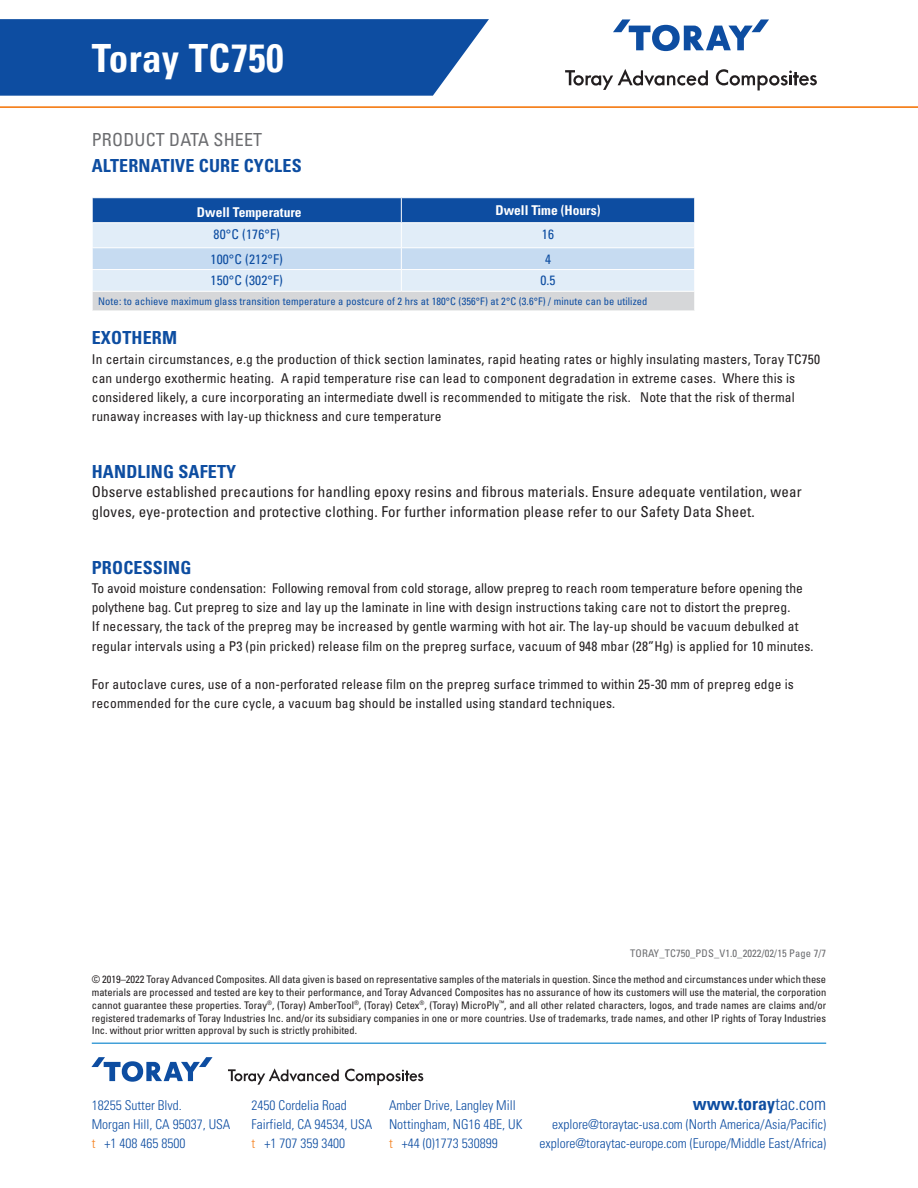
<style>
.page{position:relative;width:918px;height:1188px;background:#fff}
.page>*{position:absolute;margin:0;border:0;box-sizing:border-box;transform-origin:0 0}
.t1{font:700 condensed 39px "Univers LT Pro";letter-spacing:.01em;color:#fff}
.Body_text{font:700 condensed 18px "Univers LT Std";letter-spacing:.01em;color:#0d4da1}
.t2{font:condensed 18px "Univers LT Std";letter-spacing:.01em;color:#6c6d70}
.t3{font:700 condensed 18px "Univers LT Pro";color:#0d4da1}
.t4{font:condensed 15px/19.2px "Univers LT Std";letter-spacing:.01em;color:#231f20}
.Body_text-2{font:condensed 13.5px/19.2px "Univers LT Std";letter-spacing:.01em;color:#231f20}
.t5{font:300 condensed 13.5px/19.2px "Univers";color:#0d4da1}
.Subheader{font:condensed 13.5px "Univers LT Std";letter-spacing:.01em;color:#0d4da1}
.Subheader-2{font:700 condensed 13.5px "Univers LT Std";color:#fff}
.YLA-Syntactic_Film{font:700 condensed 13.5px "Univers LT Std";color:#fff}
.t6{font:condensed 10.5px/12.8px "Univers LT Std";color:#231f20;text-align:justify}
.Subheader-3{font:condensed 10.5px "Univers LT Std";letter-spacing:.01em;color:#0d4da1}
.t7{font:condensed 10.5px "Univers LT Std";letter-spacing:.01em;color:#6c6d70}
.s1{color:#f58220}
.s2{font-family:"Univers";font-weight:300}
</style>
<div class="page">
<hr style="left:92px;top:1042px;width:734px;height:2px;background:#42a0d8">
<svg style="left:91px;top:1057px;width:122px;height:25px"></svg>
<svg style="left:228px;top:1068px;width:111px;height:17px"></svg>
<svg style="left:345px;top:1069px;width:79px;height:16px"></svg>
<hr style="left:0;top:106px;width:918px;height:2px;background:#f58220">
<svg style="left:613px;top:19px;width:156px;height:32px"></svg>
<svg style="left:565px;top:69px;width:143px;height:21px"></svg>
<svg style="left:716px;top:69px;width:101px;height:21px"></svg>
<svg style="left:0;top:19px;width:489px;height:77px;background:#1b57a6"></svg>
<svg style="left:92px;top:198px;width:603px;height:113px;background:#aec5df"></svg>
<h1 class="t1" style="left:92px;top:34px;width:193px">Toray TC750</h1>
<h2 class="t2" style="left:92px;top:128px;width:172px">PRODUCT DATA SHEET</h2>
<h1 class="Body_text" style="left:92px;top:155px;width:211px">ALTERNATIVE CURE CYCLES</h1>
<p class="Subheader-2" style="left:197px;top:204px;width:106px">Dwell Temperature</p>
<p class="YLA-Syntactic_Film" style="left:495px;top:202px;width:107px">Dwell Time (Hours)</p>
<p class="Subheader" style="left:214px;top:225px;width:68px">80°C (176°F)</p>
<p class="Subheader" style="left:542px;top:225px;width:14px">16</p>
<p class="Subheader" style="left:211px;top:250px;width:74px">100°C (212°F)</p>
<p class="Subheader" style="left:545px;top:250px;width:7px">4</p>
<p class="Subheader" style="left:211px;top:272px;width:74px">150°C (302°F)</p>
<p class="Subheader" style="left:540px;top:272px;width:17px">0.5</p>
<p class="Subheader-3" style="left:98px;top:295px;width:551px">Note: to achieve maximum glass transition temperature a postcure of 2 hrs at 180°C (356°F) at 2°C (3.6°F) / minute can be utilized</p>
<p class="Body_text" style="left:92px;top:327px;width:87px">EXOTHERM</p>
<p class="Body_text-2" style="left:92px;top:349px;width:730px">In certain circumstances, e.g the production of thick section laminates, rapid heating rates or highly insulating masters, Toray TC750 can undergo exothermic heating. A rapid temperature rise can lead to component degradation in extreme cases. Where this is considered likely, a cure incorporating an intermediate dwell is recommended to mitigate the risk. Note that the risk of thermal runaway increases with lay-up thickness and cure temperature</p>
<p class="Body_text" style="left:92px;top:461px;width:146px">HANDLING SAFETY</p>
<h1 class="t4" style="left:92px;top:482px;width:711px">Observe established precautions for handling epoxy resins and fibrous materials. Ensure adequate ventilation, wear gloves, eye-protection and protective clothing. For further information please refer to our Safety Data Sheet.</h1>
<h1 class="Body_text" style="left:92px;top:557px;width:101px">PROCESSING</h1>
<p class="Body_text-2" style="left:92px;top:579px;width:723px">To avoid moisture condensation: Following removal from cold storage, allow prepreg to reach room temperature before opening the polythene bag. Cut prepreg to size and lay up the laminate in line with design instructions taking care not to distort the prepreg.<br>If necessary, the tack of the prepreg may be increased by gentle warming with hot air. The lay-up should be vacuum debulked at regular intervals using a P3 (pin pricked) release film on the prepreg surface, vacuum of 948 mbar (28”Hg) is applied for 10 minutes.</p>
<p class="Body_text-2" style="left:92px;top:674px;width:704px">For autoclave cures, use of a non-perforated release film on the prepreg surface trimmed to within 25-30 mm of prepreg edge is recommended for the cure cycle, a vacuum bag should be installed using standard techniques.</p>
<p class="t7" style="left:630px;top:946px;width:197px">TORAY_TC750_PDS_V1.0_2022/02/15 Page 7/7</p>
<p class="t6" style="left:92px;top:973px;width:736px">© 2019–2022 Toray Advanced Composites. All data given is based on representative samples of the materials in question. Since the method and circumstances under which these materials are processed and tested are key to their performance, and Toray Advanced Composites has no assurance of how its customers will use the material, the corporation cannot guarantee these properties. Toray<sup>®</sup>, (Toray) AmberTool<sup>®</sup>, (Toray) Cetex<sup>®</sup>, (Toray) MicroPly<sup>™</sup>, and all other related characters, logos, and trade names are claims and/or registered trademarks of Toray Industries Inc. and/or its subsidiary companies in one or more countries. Use of trademarks, trade names, and other IP rights of Toray Industries Inc. without prior written approval by such is strictly prohibited.</p>
<p class="t5" style="left:92px;top:1095px;width:140px">18255 Sutter Blvd.<br>Morgan Hill, CA 95037, USA <span class="s1">t</span> +1 408 465 8500</p>
<p class="t5" style="left:252px;top:1095px;width:122px">2450 Cordelia Road<br>Fairfield, CA 94534, USA <span class="s1">t</span> +1 707 359 3400</p>
<p class="t5" style="left:389px;top:1095px;width:135px">Amber Drive, Langley Mill<br>Nottingham, NG16 4BE, UK <span class="s1">t</span> +44 (0)1773 530899</p>
<h2 class="t3" style="left:693px;top:1092px;width:135px">www.toray<span class="s2">tac.com</span></h2>
<p class="t5" style="left:540px;top:1115px;width:288px;text-align:right">explore@toraytac-usa.com (North America/Asia/Pacific) explore@toraytac-europe.com (Europe/Middle East/Africa)</p>
</div>
